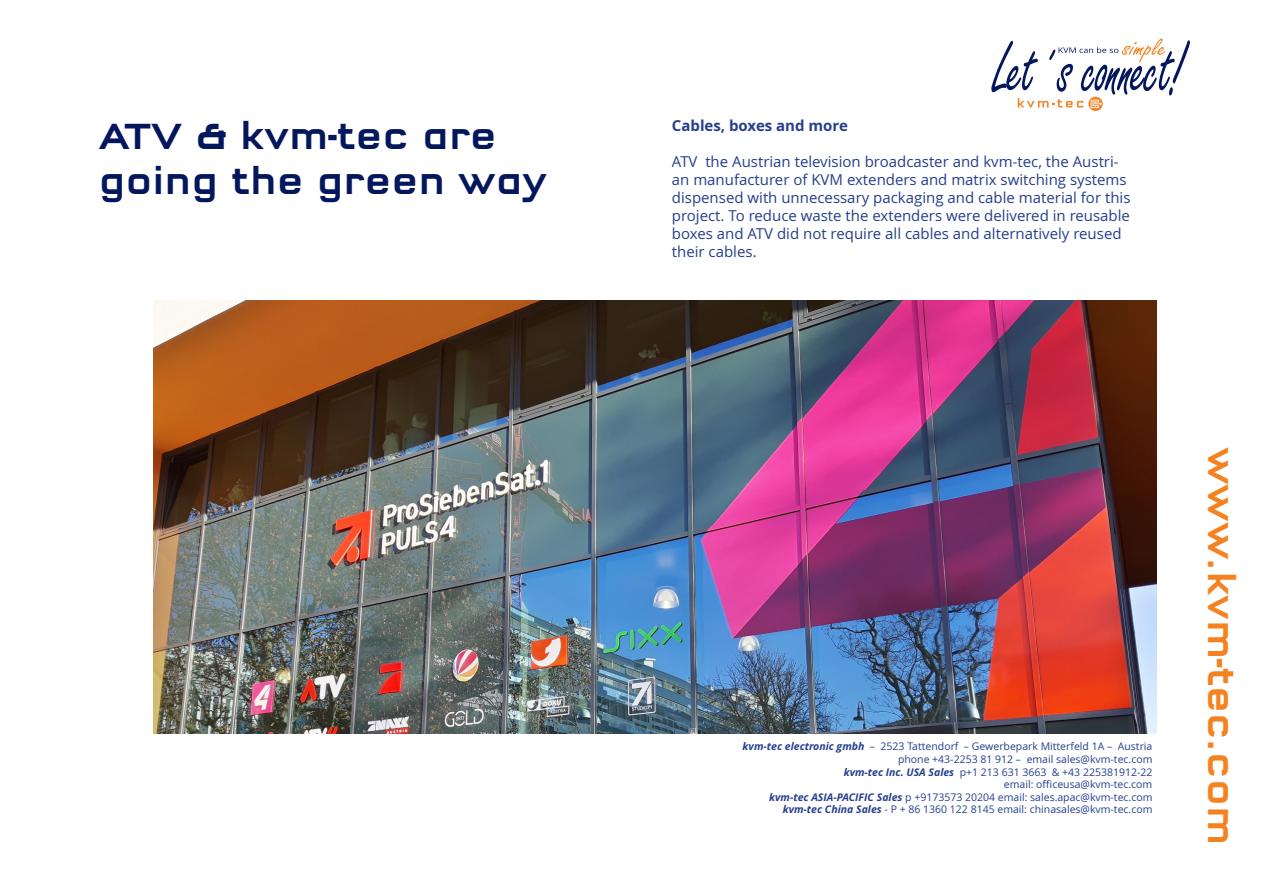
<style>
.page{position:relative;width:1263px;height:893px;background:#fff}
.page>*{position:absolute;margin:0;border:0;box-sizing:border-box;transform-origin:0 0}
.t1{font:500 37.5px/45px "Q Type Square";color:#04175c}
.t2{font:500 37.5px "Q Type Square";color:#f58220}
.t3{font:15px/18px "Open Sans";color:#253f8e}
.t4{font:700 15px "Open Sans";color:#253f8e}
.t5{font:10.5px/12.6px "Open Sans";color:#253f8e;text-align:right}
.s1{font-weight:700;font-style:italic}
</style>
<div class="page">
<svg style="left:991px;top:39px;width:199px;height:72px"></svg>
<img style="left:153px;top:301px;width:1003px;height:432px">
<h1 class="t1" style="left:99px;top:114px;width:450px">ATV &amp; kvm-tec are going the green way</h1>
<h2 class="t4" style="left:672px;top:117px;width:178px">Cables, boxes and more</h2>
<p class="t3" style="left:672px;top:153px;width:460px">ATV the Austrian television broadcaster and kvm-tec, the Austri&shy;an manufacturer of KVM extenders and matrix switching systems dispensed with unnecessary packaging and cable material for this project. To reduce waste the extenders were delivered in reusable boxes and ATV did not require all cables and alternatively reused their cables.</p>
<p class="t5" style="left:743px;top:740px;width:411px"><span class="s1">kvm-tec electronic gmbh</span> – 2523 Tattendorf – Gewerbepark Mitterfeld 1A – Austria phone +43-2253 81 912 – email sales@kvm-tec.com<br><span class="s1">kvm-tec Inc. USA Sales</span> p+1 213 631 3663 &amp; +43 225381912-22<br>email: officeusa@kvm-tec.com<br><span class="s1">kvm-tec ASIA-PACIFIC Sales</span> p +9173573 20204 email: sales.apac@kvm-tec.com <span class="s1">kvm-tec China Sales</span> - P + 86 1360 122 8145 email: chinasales@kvm-tec.com</p>
<h1 class="t2" style="left:1243px;top:446px;width:400px;rotate:90deg">www.kvm-tec.com</h1>
</div>
